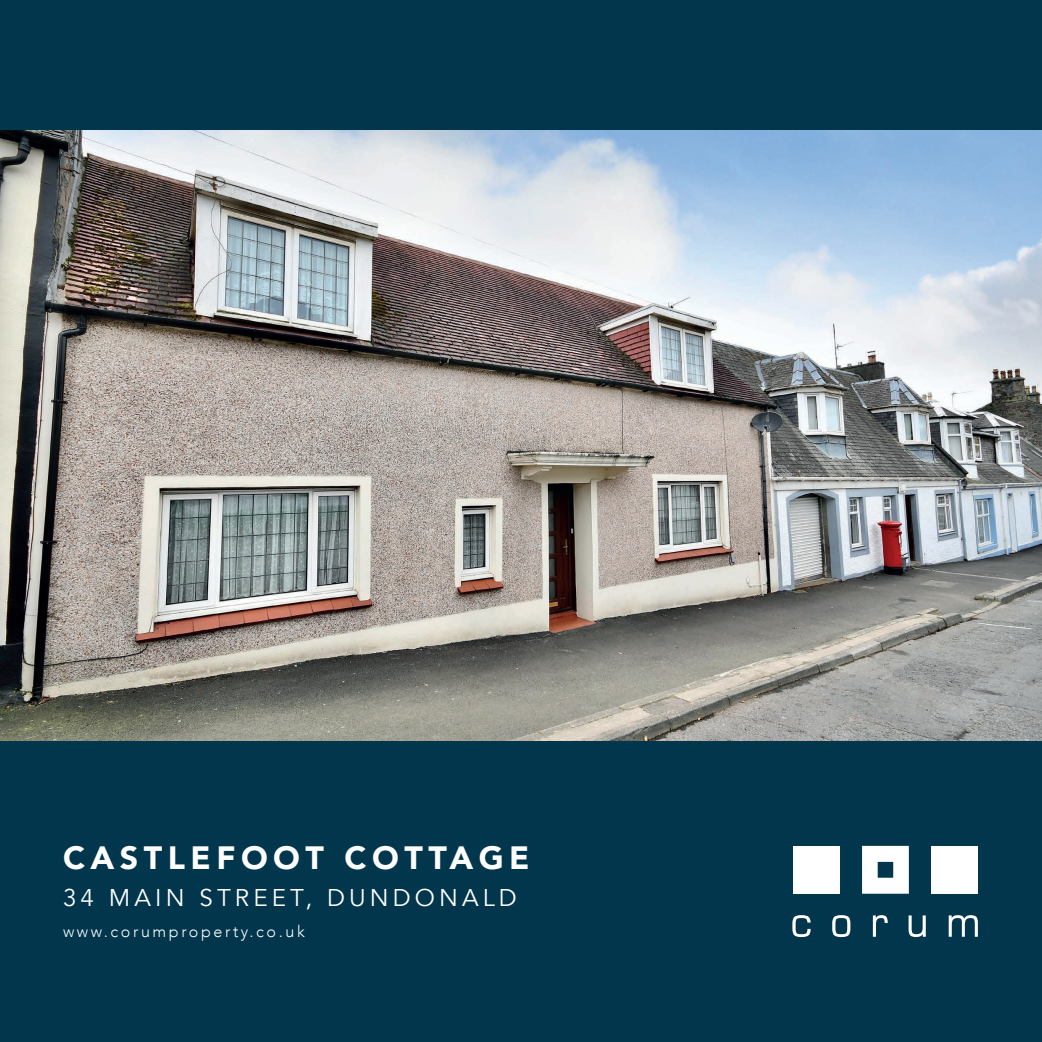
<style>
.page{position:relative;width:1042px;height:1042px;background:#01364d}
.page>*{position:absolute;margin:0;border:0;box-sizing:border-box;transform-origin:0 0}
.t1{font:900 32.2px "Avenir";letter-spacing:.17em;color:#fff}
.t2{font:24.15px "Avenir";letter-spacing:.17em;color:#fff}
.t3{font:300 16.1px "Avenir";letter-spacing:.16em;color:#fff}
</style>
<div class="page">
<img style="left:0;top:131px;width:1042px;height:610px">
<div style="left:931px;top:846px;width:47px;height:47px;background:#fff"></div>
<div style="left:792px;top:846px;width:47px;height:47px;background:#fff"></div>
<svg style="left:862px;top:846px;width:47px;height:47px;background:#e1e7ea"></svg>
<svg style="left:792px;top:915px;width:18px;height:22px"></svg>
<svg style="left:832px;top:915px;width:18px;height:22px"></svg>
<svg style="left:873px;top:915px;width:15px;height:22px"></svg>
<svg style="left:908px;top:915px;width:18px;height:22px"></svg>
<svg style="left:948px;top:915px;width:30px;height:22px"></svg>
<p class="t1" style="left:63px;top:830px;width:468px">CASTLEFOOT COTTAGE</p>
<p class="t2" style="left:63px;top:883px;width:455px">34 MAIN STREET, DUNDONALD</p>
<p class="t3" style="left:63px;top:922px;width:243px">www.corumproperty.co.uk</p>
</div>
